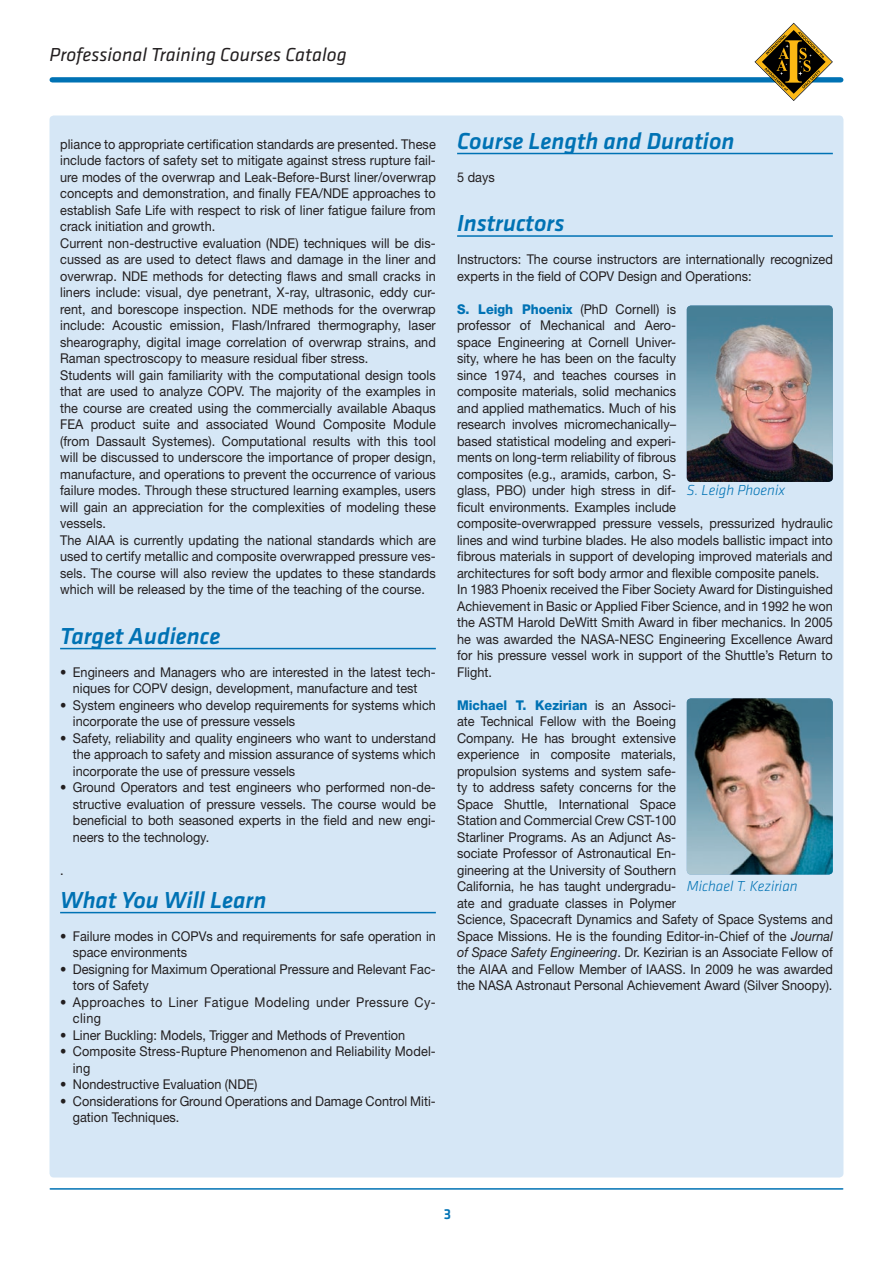
<style>
.page{position:relative;width:893px;height:1263px;background:#fff}
.page>*{position:absolute;margin:0;border:0;box-sizing:border-box;transform-origin:0 0}
.CMSPECIAL_SOTTOTITOL{font:italic 500 24px "Klavika";color:#0072b4}
.t1{font:italic 19.5px "Klavika";color:#231f20}
.CMSPECIAL_Author{font:italic 300 15px "Klavika";color:#0072b4}
.CMSPECIAL_SOTTOTITOL-2{font:500 15px "Klavika";color:#0072b4}
.CMTESTI{font:13.5px/16.5px "Helvetica Neue LT Std";color:#231f20;scale:.94 1}
.CMTESTI-2{font:13.5px/16.5px "Helvetica Neue LT Std";letter-spacing:.03em;color:#231f20;scale:.94 1}
.s1{font-weight:800;color:#0072b4}
.s2{font-style:italic}
</style>
<div class="page">
<div style="left:49px;top:116px;width:794px;height:1061px;background:#d6e7f6;border-radius:4px"></div>
<hr style="left:60px;top:648px;width:376px;height:1px;background:#0072b4">
<hr style="left:60px;top:912px;width:376px;height:1px;background:#0072b4">
<hr style="left:457px;top:153px;width:376px;height:1px;background:#0072b4">
<hr style="left:457px;top:235px;width:376px;height:2px;background:#0072b4">
<img style="left:687px;top:305px;width:146px;height:177px">
<img style="left:687px;top:698px;width:146px;height:177px">
<div style="left:52px;top:77px;width:789px;height:6px;background:#0072b4"></div>
<hr style="left:50px;top:1188px;width:793px;height:2px;background:#0072b4">
<svg style="left:755px;top:23px;width:78px;height:78px"></svg>
<h2 class="t1" style="left:50px;top:44px;width:299px">Professional Training Courses Catalog</h2>
<p class="CMTESTI" style="left:60px;top:135px;width:401px;text-align:justify">pliance to appropriate certification standards are presented. These include factors of safety set to mitigate against stress rupture fail&shy;ure modes of the overwrap and Leak-Before-Burst liner/overwrap concepts and demonstration, and finally FEA/NDE approaches to establish Safe Life with respect to risk of liner fatigue failure from crack initiation and growth.</p>
<p class="CMTESTI" style="left:60px;top:234px;width:401px;text-align:justify">Current non-destructive evaluation (NDE) techniques will be dis&shy;cussed as are used to detect flaws and damage in the liner and overwrap. NDE methods for detecting flaws and small cracks in liners include: visual, dye penetrant, X-ray, ultrasonic, eddy cur&shy;rent, and borescope inspection. NDE methods for the overwrap include: Acoustic emission, Flash/Infrared thermography, laser shearography, digital image correlation of overwrap strains, and Raman spectroscopy to measure residual fiber stress.</p>
<p class="CMTESTI" style="left:60px;top:366px;width:401px;text-align:justify">Students will gain familiarity with the computational design tools that are used to analyze COPV. The majority of the examples in the course are created using the commercially available Abaqus FEA product suite and associated Wound Composite Module (from Dassault Systemes). Computational results with this tool will be discussed to underscore the importance of proper design, manufacture, and operations to prevent the occurrence of various failure modes. Through these structured learning examples, users will gain an appreciation for the complexities of modeling these vessels.</p>
<p class="CMTESTI" style="left:60px;top:531px;width:401px;text-align:justify">The AIAA is currently updating the national standards which are used to certify metallic and composite overwrapped pressure ves&shy;sels. The course will also review the updates to these standards which will be released by the time of the teaching of the course.</p>
<p class="CMSPECIAL_SOTTOTITOL" style="left:60px;top:622px;width:162px">Target Audience</p>
<p class="CMTESTI" style="left:60px;top:663px;width:401px;text-align:center">• Engineers and Managers who are interested in the latest tech&shy;niques for COPV design, development, manufacture and test</p>
<p class="CMTESTI" style="left:73px;top:696px;width:388px;text-indent:-13px">• System engineers who develop requirements for systems which incorporate the use of pressure vessels</p>
<p class="CMTESTI" style="left:73px;top:729px;width:388px;text-align:justify;text-indent:-13px">• Safety, reliability and quality engineers who want to understand the approach to safety and mission assurance of systems which incorporate the use of pressure vessels</p>
<p class="CMTESTI" style="left:73px;top:779px;width:388px;text-align:justify;text-indent:-13px">• Ground Operators and test engineers who performed non-de&shy;structive evaluation of pressure vessels. The course would be beneficial to both seasoned experts in the field and new engi&shy;neers to the technology.</p>
<p class="CMTESTI" style="left:60px;top:861px;width:5px">.</p>
<p class="CMSPECIAL_SOTTOTITOL" style="left:60px;top:886px;width:208px">What You Will Learn</p>
<p class="CMTESTI" style="left:73px;top:927px;width:388px;text-indent:-13px">• Failure modes in COPVs and requirements for safe operation in space environments</p>
<p class="CMTESTI" style="left:73px;top:960px;width:388px;text-indent:-13px">• Designing for Maximum Operational Pressure and Relevant Fac&shy;tors of Safety</p>
<p class="CMTESTI-2" style="left:73px;top:993px;width:388px;text-indent:-13px">• Approaches to Liner Fatigue Modeling under Pressure Cy&shy;cling</p>
<p class="CMTESTI" style="left:60px;top:1026px;width:369px">• Liner Buckling: Models, Trigger and Methods of Prevention</p>
<p class="CMTESTI" style="left:73px;top:1043px;width:388px;text-indent:-13px">• Composite Stress-Rupture Phenomenon and Reliability Model&shy;ing</p>
<p class="CMTESTI" style="left:60px;top:1076px;width:211px">• Nondestructive Evaluation (NDE)</p>
<p class="CMTESTI" style="left:73px;top:1092px;width:388px;text-indent:-13px">• Considerations for Ground Operations and Damage Control Miti&shy;gation Techniques.</p>
<p class="CMSPECIAL_SOTTOTITOL" style="left:457px;top:127px;width:279px">Course Length and Duration</p>
<p class="CMTESTI" style="left:457px;top:168px;width:42px">5 days</p>
<p class="CMSPECIAL_SOTTOTITOL" style="left:457px;top:210px;width:109px">Instructors</p>
<p class="CMTESTI" style="left:457px;top:251px;width:401px">Instructors: The course instructors are internationally recognized experts in the field of COPV Design and Operations:</p>
<p class="CMTESTI" style="left:457px;top:300px;width:401px"><span class="s1">S. Leigh Phoenix</span> (PhD Cornell) is<br>professor of Mechanical and Aero-<br>space Engineering at Cornell Univer-<br>sity, where he has been on the faculty<br>since 1974, and teaches courses in<br>composite materials, solid mechanics<br>and applied mathematics. Much of his<br>research involves micromechanically–<br>based statistical modeling and experi-<br>ments on long-term reliability of fibrous<br>composites (e.g., aramids, carbon, S-<br>glass, PBO) under high stress in dif-<br>ficult environments. Examples include<br>composite-overwrapped pressure vessels, pressurized hydraulic lines and wind turbine blades. He also models ballistic impact into fibrous materials in support of developing improved materials and architectures for soft body armor and flexible composite panels.</p>
<p class="CMTESTI" style="left:457px;top:581px;width:401px;text-align:justify">In 1983 Phoenix received the Fiber Society Award for Distinguished Achievement in Basic or Applied Fiber Science, and in 1992 he won the ASTM Harold DeWitt Smith Award in fiber mechanics. In 2005 he was awarded the NASA-NESC Engineering Excellence Award for his pressure vessel work in support of the Shuttle’s Return to Flight.</p>
<p class="CMTESTI" style="left:457px;top:696px;width:401px"><span class="s1">Michael T. Kezirian</span> is an Associ-<br>ate Technical Fellow with the Boeing<br>Company. He has brought extensive<br>experience in composite materials,<br>propulsion systems and system safe-<br>ty to address safety concerns for the<br>Space Shuttle, International Space<br>Station and Commercial Crew CST-100<br>Starliner Programs. As an Adjunct As-<br>sociate Professor of Astronautical En-<br>gineering at the University of Southern<br>California, he has taught undergradu-<br>ate and graduate classes in Polymer<br>Science, Spacecraft Dynamics and Safety of Space Systems and Space Missions. He is the founding Editor-in-Chief of the <span class="s2">Journal of Space Safety Engineering</span>. Dr. Kezirian is an Associate Fellow of the AIAA and Fellow Member of IAASS. In 2009 he was awarded the NASA Astronaut Personal Achievement Award (Silver Snoopy).</p>
<p class="CMSPECIAL_Author" style="left:687px;top:482px;width:100px">S. Leigh Phoenix</p>
<p class="CMSPECIAL_Author" style="left:687px;top:878px;width:112px">Michael T. Kezirian</p>
<p class="CMSPECIAL_SOTTOTITOL-2" style="left:444px;top:1206px;width:9px">3</p>
</div>
